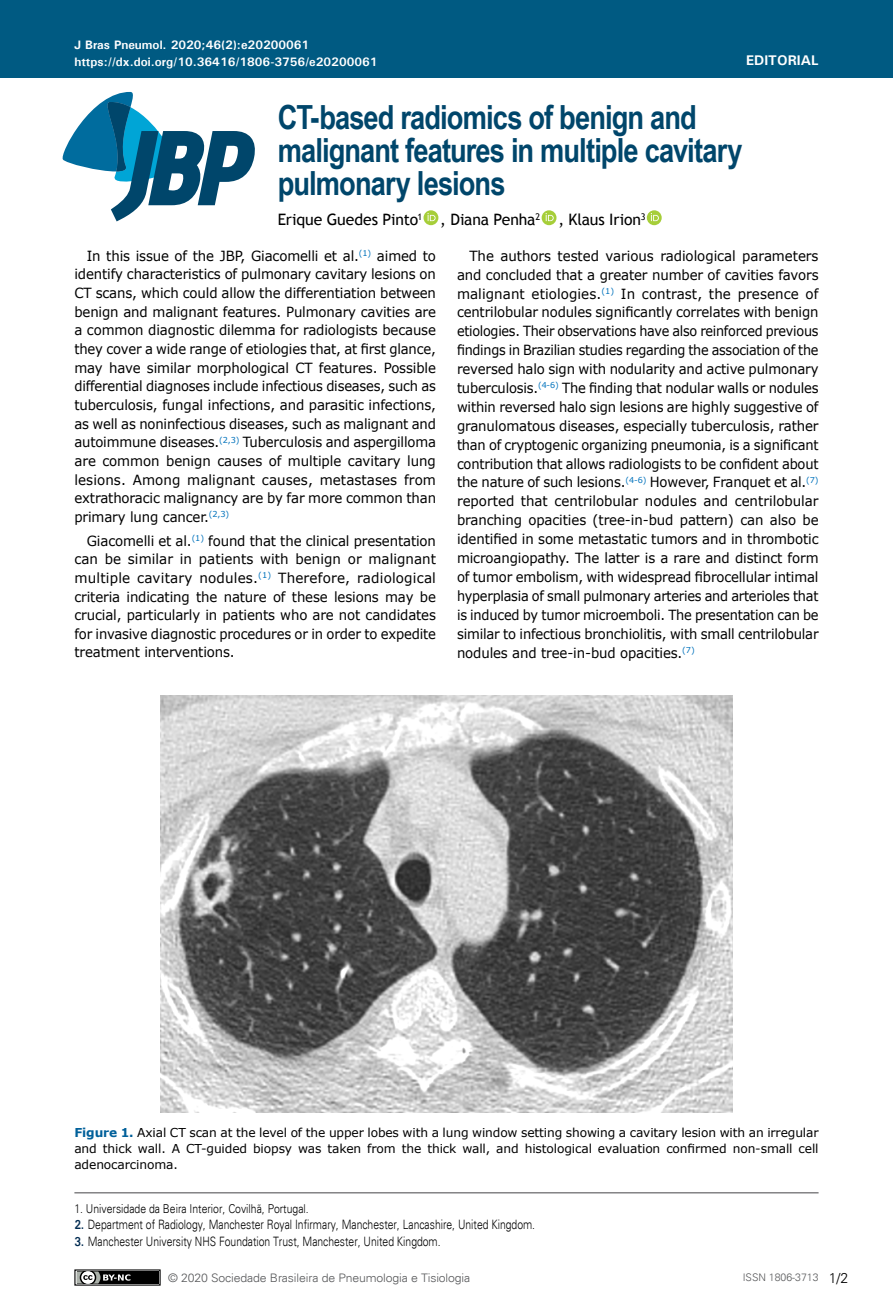
<style>
.page{position:relative;width:893px;height:1315px;background:#fff}
.page>*{position:absolute;margin:0;border:0;box-sizing:border-box;transform-origin:0 0}
.t1{font:700 33.25px/33.2px "Arial Narrow";letter-spacing:-.025em;color:#00466b}
.t2{font:15.75px "Trebuchet MS";letter-spacing:-.01em;color:#000}
.t3{font:14px/18.9px "Verdana";letter-spacing:-.01em;color:#000;text-align:justify;scale:.95 1}
.t4{font:700 14px "Univers";color:#fff}
.t5{font:300 14px "Univers";color:#000}
.t6{font:300 12.95px "Univers";color:#000;scale:.8 1}
.t7{font:12.25px/15.8px "Verdana";letter-spacing:-.01em;color:#000;text-align:justify}
.t8{font:700 12.25px "Univers";color:#fff}
.t9{font:300 12.25px "Univers";color:#000;scale:.85 1}
.t10{font:300 11.72px "Univers";letter-spacing:-.01em;color:#58595b;scale:1.04 1}
.t11{font:300 10.5px "Univers";color:#58595b}
.s1{font-weight:700;color:#01609a}
.s2{font-weight:700;color:#002b51}
</style>
<div class="page">
<div style="left:0;top:0;width:893px;height:78px;background:#005a82"></div>
<svg style="left:62px;top:91px;width:193px;height:130px"></svg>
<div style="left:75px;top:1270px;width:85px;height:15px;background:#000"></div>
<div style="left:74px;top:1269px;width:87px;height:16px;border:1px solid #000"></div>
<svg style="left:74px;top:1269px;width:56px;height:17px"></svg>
<svg style="left:427px;top:210px;width:12px;height:15px"></svg>
<svg style="left:423px;top:210px;width:15px;height:15px"></svg>
<svg style="left:427px;top:213px;width:9px;height:8px"></svg>
<svg style="left:542px;top:211px;width:15px;height:14px"></svg>
<svg style="left:542px;top:210px;width:14px;height:15px"></svg>
<svg style="left:546px;top:213px;width:8px;height:8px"></svg>
<svg style="left:647px;top:210px;width:15px;height:15px"></svg>
<svg style="left:647px;top:210px;width:15px;height:15px"></svg>
<svg style="left:651px;top:213px;width:8px;height:8px"></svg>
<hr style="left:74px;top:1192px;width:745px;height:1px;background:#464547">
<img style="left:161px;top:695px;width:571px;height:417px">
<p class="t8" style="left:74px;top:37px;width:236px">J Bras Pneumol. 2020;46(2):e20200061</p>
<p class="t8" style="left:74px;top:54px;width:305px">https://dx.doi.org/10.36416/1806-3756/e20200061</p>
<p class="t4" style="left:746px;top:52px;width:74px">EDITORIAL</p>
<h1 class="t1" style="left:278px;top:99px;width:466px">CT-based radiomics of benign and malignant features in multiple cavitary pulmonary lesions</h1>
<p class="t2" style="left:278px;top:210px;width:369px">Erique Guedes Pinto<sup>1</sup> , Diana Penha<sup>2</sup> , Klaus Irion<sup>3</sup></p>
<p class="t3" style="left:74px;top:246px;width:382px;text-indent:12px">In this issue of the JBP, Giacomelli et al.<sup>(1)</sup> aimed to identify characteristics of pulmonary cavitary lesions on CT scans, which could allow the differentiation between benign and malignant features. Pulmonary cavities are a common diagnostic dilemma for radiologists because they cover a wide range of etiologies that, at first glance, may have similar morphological CT features. Possible differential diagnoses include infectious diseases, such as tuberculosis, fungal infections, and parasitic infections, as well as noninfectious diseases, such as malignant and autoimmune diseases.<sup>(2,3)</sup> Tuberculosis and aspergilloma are common benign causes of multiple cavitary lung lesions. Among malignant causes, metastases from extrathoracic malignancy are by far more common than primary lung cancer.<sup>(2,3)</sup></p>
<p class="t3" style="left:74px;top:531px;width:382px;text-indent:12px">Giacomelli et al.<sup>(1)</sup> found that the clinical presentation can be similar in patients with benign or malignant multiple cavitary nodules.<sup>(1)</sup> Therefore, radiological criteria indicating the nature of these lesions may be crucial, particularly in patients who are not candidates for invasive diagnostic procedures or in order to expedite treatment interventions.</p>
<p class="t3" style="left:457px;top:246px;width:382px;text-indent:12px">The authors tested various radiological parameters and concluded that a greater number of cavities favors malignant etiologies.<sup>(1)</sup> In contrast, the presence of centrilobular nodules significantly correlates with benign etiologies. Their observations have also reinforced previous findings in Brazilian studies regarding the association of the reversed halo sign with nodularity and active pulmonary tuberculosis.<sup>(4-6)</sup> The finding that nodular walls or nodules within reversed halo sign lesions are highly suggestive of granulomatous diseases, especially tuberculosis, rather than of cryptogenic organizing pneumonia, is a significant contribution that allows radiologists to be confident about the nature of such lesions.<sup>(4-6)</sup> However, Franquet et al.<sup>(7) </sup>reported that centrilobular nodules and centrilobular branching opacities (tree-in-bud pattern) can also be identified in some metastatic tumors and in thrombotic microangiopathy. The latter is a rare and distinct form of tumor embolism, with widespread fibrocellular intimal hyperplasia of small pulmonary arteries and arterioles that is induced by tumor microemboli. The presentation can be similar to infectious bronchiolitis, with small centrilobular nodules and tree-in-bud opacities.<sup>(7)</sup></p>
<p class="t7" style="left:74px;top:1125px;width:746px"><span class="s1">Figure 1.</span> Axial CT scan at the level of the upper lobes with a lung window setting showing a cavitary lesion with an irregular and thick wall. A CT-guided biopsy was taken from the thick wall, and histological evaluation confirmed non-small cell adenocarcinoma.</p>
<p class="t9" style="left:74px;top:1201px;width:277px">1. Universidade da Beira Interior, Covilhã, Portugal.</p>
<p class="t6" style="left:74px;top:1216px;width:577px"><span class="s2">2.</span> Department of Radiology, Manchester Royal Infirmary, Manchester, Lancashire, United Kingdom.</p>
<p class="t6" style="left:74px;top:1233px;width:459px"><span class="s2">3.</span> Manchester University NHS Foundation Trust, Manchester, United Kingdom.</p>
<p class="t10" style="left:168px;top:1270px;width:292px">© 2020 Sociedade Brasileira de Pneumologia e Tisiologia</p>
<p class="t11" style="left:743px;top:1271px;width:77px">ISSN 1806-3713</p>
<p class="t5" style="left:829px;top:1269px;width:21px">1/2</p>
</div>
